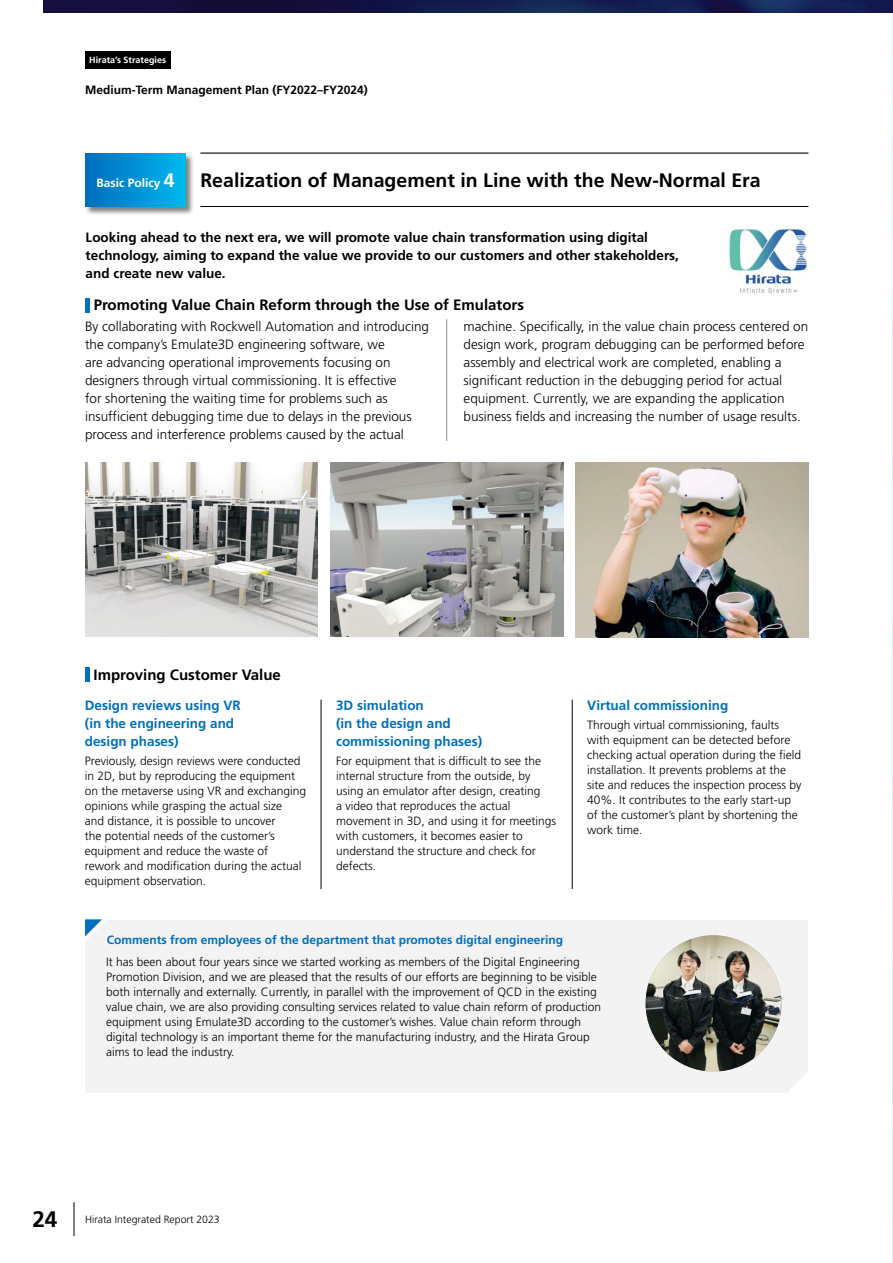
<style>
.page{position:relative;width:893px;height:1263px;background:#fff}
.page>*{position:absolute;margin:0;border:0;box-sizing:border-box;transform-origin:0 0}
.t1{font:700 19.5px "Frutiger LT Std";color:#000}
.t2{font:700 15px "Frutiger LT Std";color:#000}
.t3{font:300 13.5px/18px "Frutiger LT Std";color:#000}
.t4{font:700 13.5px/18px "Frutiger LT Std";color:#000}
.t5{font:700 13.5px/18px "Frutiger LT Std";color:#006fbc}
.t6{font:300 12px/15px "Frutiger LT Std";color:#000}
.t7{font:700 12px "Frutiger LT Std";color:#006fbc}
.t8{font:700 12px "Frutiger LT Std";color:#000}
.t9{font:700 12px "Frutiger LT Std";color:#fff}
.t10{font:300 10.5px "Frutiger LT Std";color:#000}
.t11{font:700 9px "Frutiger LT Std";color:#fff}
.s1{font-size:19.5px}
.s2{font-weight:700;font-size:22.5px}
</style>
<div class="page">
<hr style="left:892px;top:0;width:1px;height:1263px;background:#006fbc">
<hr style="left:74px;top:1202px;width:1px;height:34px;background:#000">
<img style="left:892px;top:571px;width:1px;height:659px">
<div style="left:85px;top:51px;width:86px;height:18px;background:#000"></div>
<img style="left:44px;top:0;width:849px;height:13px">
<div style="left:85px;top:298px;width:5px;height:15px;background:#006fbc"></div>
<hr style="left:446px;top:319px;width:1px;height:122px;background:#9fa0a0">
<hr style="left:200px;top:153px;width:608px;height:1px;background:#000">
<hr style="left:200px;top:206px;width:608px;height:1px;background:#000">
<div style="left:85px;top:153px;width:110px;height:63px;background:#000;opacity:.5"></div>
<div style="left:85px;top:153px;width:101px;height:54px;background:linear-gradient(to right,#006dbc,#00b8ef)"></div>
<hr style="left:85px;top:667px;width:4px;height:15px;background:#006fbc">
<div style="left:85px;top:920px;width:723px;height:173px;background:#f4f3f4"></div>
<svg style="left:85px;top:919px;width:17px;height:17px"></svg>
<hr style="left:321px;top:700px;width:1px;height:189px;background:#000">
<hr style="left:572px;top:700px;width:1px;height:189px;background:#000">
<img style="left:729px;top:229px;width:78px;height:64px">
<img style="left:646px;top:935px;width:135px;height:136px;border-radius:68px">
<img style="left:85px;top:463px;width:233px;height:174px">
<img style="left:330px;top:463px;width:233px;height:174px">
<img style="left:575px;top:463px;width:233px;height:174px">
<p class="t11" style="left:89px;top:55px;width:78px">Hirata’s Strategies</p>
<p class="t8" style="left:85px;top:83px;width:284px">Medium-Term Management Plan (FY2022–FY2024)</p>
<p class="t9" style="left:96px;top:176px;width:80px">Basic Policy <span class="s1">4</span></p>
<h1 class="t1" style="left:200px;top:169px;width:562px">Realization of Management in Line with the New-Normal Era</h1>
<p class="t4" style="left:86px;top:229px;width:595px">Looking ahead to the next era, we will promote value chain transformation using digital technology, aiming to expand the value we provide to our customers and other stakeholders, and create new value.</p>
<p class="t2" style="left:94px;top:296px;width:432px">Promoting Value Chain Reform through the Use of Emulators</p>
<p class="t3" style="left:85px;top:317px;width:346px">By collaborating with Rockwell Automation and introducing the company’s Emulate3D engineering software, we<br>are advancing operational improvements focusing on designers through virtual commissioning. It is effective<br>for shortening the waiting time for problems such as insufficient debugging time due to delays in the previous process and interference problems caused by the actual</p>
<p class="t3" style="left:464px;top:317px;width:346px">machine. Specifically, in the value chain process centered on design work, program debugging can be performed before assembly and electrical work are completed, enabling a significant reduction in the debugging period for actual equipment. Currently, we are expanding the application business fields and increasing the number of usage results.</p>
<p class="t2" style="left:94px;top:665px;width:189px">Improving Customer Value</p>
<p class="t5" style="left:85px;top:696px;width:157px">Design reviews using VR (in the engineering and design phases)</p>
<p class="t6" style="left:85px;top:753px;width:223px">Previously, design reviews were conducted in 2D, but by reproducing the equipment on the metaverse using VR and exchanging opinions while grasping the actual size<br>and distance, it is possible to uncover<br>the potential needs of the customer’s equipment and reduce the waste of rework and modification during the actual equipment observation.</p>
<p class="t5" style="left:336px;top:696px;width:148px">3D simulation<br>(in the design and commissioning phases)</p>
<p class="t6" style="left:336px;top:753px;width:222px">For equipment that is difficult to see the internal structure from the outside, by using an emulator after design, creating<br>a video that reproduces the actual movement in 3D, and using it for meetings with customers, it becomes easier to understand the structure and check for defects.</p>
<p class="t7" style="left:107px;top:933px;width:458px">Comments from employees of the department that promotes digital engineering</p>
<p class="t5" style="left:587px;top:696px;width:143px">Virtual commissioning</p>
<p class="t6" style="left:587px;top:717px;width:216px">Through virtual commissioning, faults with equipment can be detected before checking actual operation during the field installation. It prevents problems at the site and reduces the inspection process by 40%. It contributes to the early start-up of the customer’s plant by shortening the work time.</p>
<p class="t6" style="left:106px;top:955px;width:496px">It has been about four years since we started working as members of the Digital Engineering Promotion Division, and we are pleased that the results of our efforts are beginning to be visible both internally and externally. Currently, in parallel with the improvement of QCD in the existing value chain, we are also providing consulting services related to value chain reform of production equipment using Emulate3D according to the customer’s wishes. Value chain reform through digital technology is an important theme for the manufacturing industry, and the Hirata Group aims to lead the industry.</p>
<p class="t10" style="left:32px;top:1213px;width:189px"><span class="s2">24</span> Hirata Integrated Report 2023</p>
</div>
